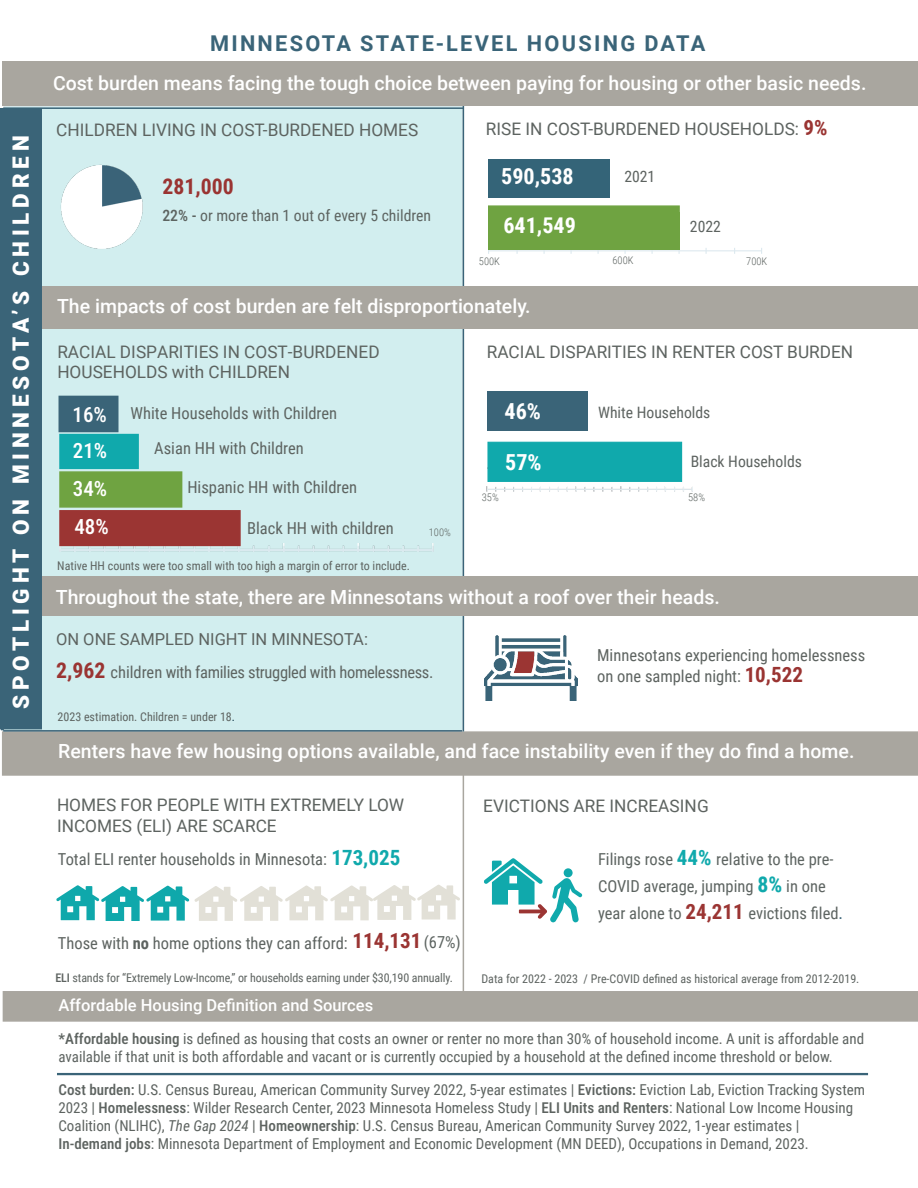
<style>
.page{position:relative;width:918px;height:1188px;background:#fff}
.page>*{position:absolute;margin:0;border:0;box-sizing:border-box;transform-origin:0 0}
.t1{font:900 22.5px "Roboto";letter-spacing:.215em;color:#fff}
.t2{font:700 22.05px "Roboto Condensed";color:#fff}
.t3{font:700 21.75px "Roboto";letter-spacing:.105em;color:#3a6478}
.t4{font:700 21.75px "Roboto Condensed";color:#9a3432}
.t5{font:700 21px "Roboto Condensed";color:#9a3432}
.t6{font:500 21px/37.7px "Roboto Condensed";color:#fff}
.t7{font:500 19.5px "Roboto";color:#fff}
.t8{font:17.25px/20.7px "Roboto";color:#5d6360}
.t9{font:17.25px "Roboto";color:#5d6461}
.t10{font:16.5px/21px "Roboto Condensed";color:#5d6360}
.t11{font:16.5px/27px "Roboto Condensed";color:#5d6461}
.t12{font:16.5px "Roboto Condensed";letter-spacing:-.02em;color:#5d6461}
.t13{font:500 16.5px "Roboto";color:#fff}
.t14{font:16.5px "Roboto";color:#5d6360}
.t15{font:15.75px "Roboto Condensed";color:#5d6360}
.t16{font:15.75px "Roboto Condensed";color:#5d6461}
.t17{font:15px/18px "Roboto Condensed";color:#5d6360}
.t18{font:500 13.5px "Roboto Condensed";color:#5d6461}
.t19{font:12px "Roboto Condensed";color:#5d6360}
.t20{font:12px "Roboto Condensed";letter-spacing:.005em;color:#5d6461}
.t21{font:300 10.5px "Roboto Condensed";color:#5d6461}
.s1{font-weight:500}
.s2{font-family:"Roboto Condensed";font-weight:700;font-size:21px;color:#9a3432}
.s3{font-weight:700;font-size:21.75px;color:#9a3432}
.s4{color:#183e50}
.s5{font-weight:700;font-size:21px;color:#10a9ac}
.s6{font-weight:700;font-size:21.75px;color:#10a9ac}
.s7{font-weight:700;font-size:21px;color:#9b3533}
.s8{font-size:17.25px;color:#3a6478}
.s9{font-weight:400;font-size:16.5px;color:#5d6461}
.s10{font-weight:700}
.s11{font-style:italic}
</style>
<div class="page">
<div style="left:3px;top:105px;width:461px;height:627px;background:#d2eeef"></div>
<hr style="left:489px;top:250px;width:273px;height:1px;background:#dde9ef">
<hr style="left:463px;top:742px;width:1px;height:274px;background:#a9a69f">
<div style="left:3px;top:991px;width:915px;height:31px;background:#a9a69f"></div>
<div style="left:57px;top:1073px;width:811px;height:2px;border:2px solid #3a6478"></div>
<div style="left:2px;top:731px;width:916px;height:45px;background:#a9a69f"></div>
<svg style="left:56px;top:885px;width:404px;height:36px"></svg>
<svg style="left:484px;top:858px;width:98px;height:64px"></svg>
<img style="left:59px;top:543px;width:404px;height:8px">
<div style="left:59px;top:510px;width:182px;height:36px;background:#9b3533"></div>
<div style="left:59px;top:396px;width:60px;height:36px;background:#3a6478"></div>
<div style="left:59px;top:471px;width:123px;height:37px;background:#6fa341;border:2px solid #6fa341"></div>
<div style="left:59px;top:434px;width:80px;height:35px;background:#10a9ac;border:2px solid #10a9ac"></div>
<div style="left:488px;top:391px;width:100px;height:39px;background:#3a6478"></div>
<div style="left:487px;top:442px;width:195px;height:40px;background:#10a9ac"></div>
<img style="left:486px;top:486px;width:207px;height:6px">
<div style="left:488px;top:212px;width:192px;height:38px;background:#6fa341"></div>
<div style="left:488px;top:159px;width:122px;height:38px;background:#346478"></div>
<div style="left:488px;top:205px;width:192px;height:12px;background:#6fa341;border:2px solid #6fa341"></div>
<hr style="left:463px;top:105px;width:1px;height:626px;background:#3a6478">
<div style="left:3px;top:577px;width:915px;height:39px;background:#a9a69f"></div>
<div style="left:3px;top:286px;width:915px;height:43px;background:#a9a69f"></div>
<div style="left:2px;top:61px;width:916px;height:45px;background:#a9a69f"></div>
<hr style="left:3px;top:107px;width:460px;height:2px;background:#3a6478">
<img style="left:61px;top:164px;width:82px;height:85px">
<img style="left:485px;top:636px;width:93px;height:64px">
<hr style="left:3px;top:730px;width:459px;height:2px;background:#3a6478">
<div style="left:0;top:108px;width:42px;height:621px;background:#3a6478"></div>
<hr style="left:1px;top:108px;width:3px;height:622px;background:#3a6478">
<h1 class="t1" style="left:5px;top:709px;width:575px;rotate:-90deg">SPOTLIGHT ON MINNESOTA’S CHILDREN</h1>
<h3 class="t3" style="left:210px;top:28px;width:497px">MINNESOTA STATE-LEVEL HOUSING DATA</h3>
<h3 class="t7" style="left:53px;top:69px;width:815px">Cost burden means facing the tough choice between paying for housing or other basic needs.</h3>
<p class="t8" style="left:56px;top:118px;width:364px">CHILDREN LIVING IN COST-BURDENED HOMES</p>
<h3 class="t4" style="left:163px;top:171px;width:73px">281,000</h3>
<p class="t16" style="left:162px;top:205px;width:270px"><span class="s1">22% -</span> or more than 1 out of every 5 children</p>
<p class="t18" style="left:494px;top:111px;width:36px">Anoka</p>
<p class="t8" style="left:486px;top:118px;width:343px">RISE IN COST-BURDENED HOUSEHOLDS: <span class="s2">9%</span></p>
<h2 class="t2" style="left:501px;top:161px;width:74px">590,538</h2>
<p class="t15" style="left:624px;top:166px;width:33px">2021</p>
<h2 class="t2" style="left:503px;top:210px;width:74px">641,549</h2>
<p class="t15" style="left:690px;top:215px;width:33px">2022</p>
<p class="t21" style="left:613px;top:253px;width:23px">600K</p>
<p class="t21" style="left:746px;top:254px;width:23px">700K</p>
<p class="t21" style="left:479px;top:254px;width:23px">500K</p>
<p class="t20" style="left:480px;top:257px;width:19px">500</p>
<p class="t20" style="left:616px;top:257px;width:19px">600</p>
<p class="t20" style="left:752px;top:257px;width:19px">700</p>
<h3 class="t7" style="left:57px;top:292px;width:475px">The impacts of cost burden are felt disproportionately.</h3>
<p class="t9" style="left:57px;top:339px;width:324px">RACIAL DISPARITIES IN COST-BURDENED</p>
<p class="t8" style="left:57px;top:361px;width:234px">HOUSEHOLDS with CHILDREN</p>
<h3 class="t6" style="left:73px;top:395px;width:36px">16%</h3>
<h3 class="t6" style="left:73px;top:431px;width:36px">21%<br>34%</h3>
<p class="t11" style="left:131px;top:399px;width:208px">White Households with Children</p>
<p class="t10" style="left:154px;top:437px;width:151px">Asian HH with Children</p>
<p class="t10" style="left:187px;top:476px;width:171px">Hispanic HH with Children</p>
<h3 class="t6" style="left:74px;top:507px;width:36px">48%</h3>
<p class="t21" style="left:429px;top:525px;width:24px">100%</p>
<p class="t10" style="left:247px;top:517px;width:148px">Black HH with children</p>
<p class="t19" style="left:57px;top:557px;width:354px">Native HH counts were too small with too high a margin of error to include.</p>
<p class="t8" style="left:487px;top:341px;width:368px">RACIAL DISPARITIES IN RENTER COST BURDEN</p>
<h2 class="t2" style="left:505px;top:396px;width:38px">46%</h2>
<p class="t15" style="left:598px;top:401px;width:114px">White Households</p>
<h2 class="t2" style="left:505px;top:447px;width:38px">57%</h2>
<p class="t15" style="left:691px;top:450px;width:113px">Black Households</p>
<p class="t21" style="left:482px;top:490px;width:18px">35%</p>
<p class="t21" style="left:688px;top:490px;width:18px">58%</p>
<h3 class="t7" style="left:56px;top:583px;width:666px">Throughout the state, there are Minnesotans without a roof over their heads.</h3>
<p class="t14" style="left:56px;top:627px;width:313px">ON ONE SAMPLED NIGHT IN MINNESOTA:</p>
<p class="t12" style="left:56px;top:661px;width:379px"><span class="s3">2,962</span> children with families struggled with homelessness.</p>
<p class="t19" style="left:58px;top:709px;width:179px">2023 estimation. Children = under 18<span class="s4">.</span></p>
<p class="t10" style="left:597px;top:644px;width:270px">Minnesotans experiencing homelessness on one sampled night:</p>
<h3 class="t5" style="left:745px;top:660px;width:60px">10,522</h3>
<h3 class="t7" style="left:58px;top:738px;width:798px">Renters have few housing options available, and face instability even if they do find a home.</h3>
<p class="t8" style="left:57px;top:794px;width:349px">HOMES FOR PEOPLE WITH EXTREMELY LOW<br>INCOMES (ELI) ARE SCARCE</p>
<p class="t8" style="left:483px;top:795px;width:227px">EVICTIONS ARE INCREASING</p>
<p class="t11" style="left:598px;top:845px;width:247px">Filings rose <span class="s5">44%</span> relative to the pre-<br>COVID average, jumping <span class="s6">8%</span> in one year alone to <span class="s7">24,211</span> evictions filed<span class="s8">.</span></p>
<p class="t10" style="left:58px;top:848px;width:344px">Total ELI renter households in Minnesota: <span class="s5">173,025</span></p>
<h3 class="t5" style="left:353px;top:926px;width:110px">114,131<span class="s9">(67%)</span></h3>
<p class="t10" style="left:58px;top:932px;width:291px">Those with <span class="s10">no</span> home options they can afford:</p>
<p class="t19" style="left:56px;top:969px;width:399px"><span class="s1">ELI</span> stands for “Extremely Low-Income,” or households earning under $30,190 annually.</p>
<p class="t19" style="left:481px;top:970px;width:380px">Data for 2022 - 2023 / Pre-COVID defined as historical average from 2012-2019.</p>
<p class="t13" style="left:58px;top:993px;width:316px">Affordable Housing Definition and Sources</p>
<p class="t17" style="left:58px;top:1029px;width:807px"><span class="s1">*Affordable housing</span> is defined as housing that costs an owner or renter no more than 30% of household income. A unit is affordable and available if that unit is both affordable and vacant or is currently occupied by a household at the defined income threshold or below.</p>
<p class="t17" style="left:58px;top:1080px;width:808px"><span class="s1">Cost burden:</span> U.S. Census Bureau, American Community Survey 2022, 5-year estimates | <span class="s1">Evictions:</span> Eviction Lab, Eviction Tracking System 2023 | <span class="s1">Homelessness</span>: Wilder Research Center, 2023 Minnesota Homeless Study | <span class="s1">ELI Units and Renters</span>: National Low Income Housing Coalition (NLIHC), <span class="s11">The Gap 2024</span> | <span class="s1">Homeownership</span>: U.S. Census Bureau, American Community Survey 2022, 1-year estimates | <span class="s1">In-demand jobs</span>: Minnesota Department of Employment and Economic Development (MN DEED), Occupations in Demand, 2023.</p>
</div>
